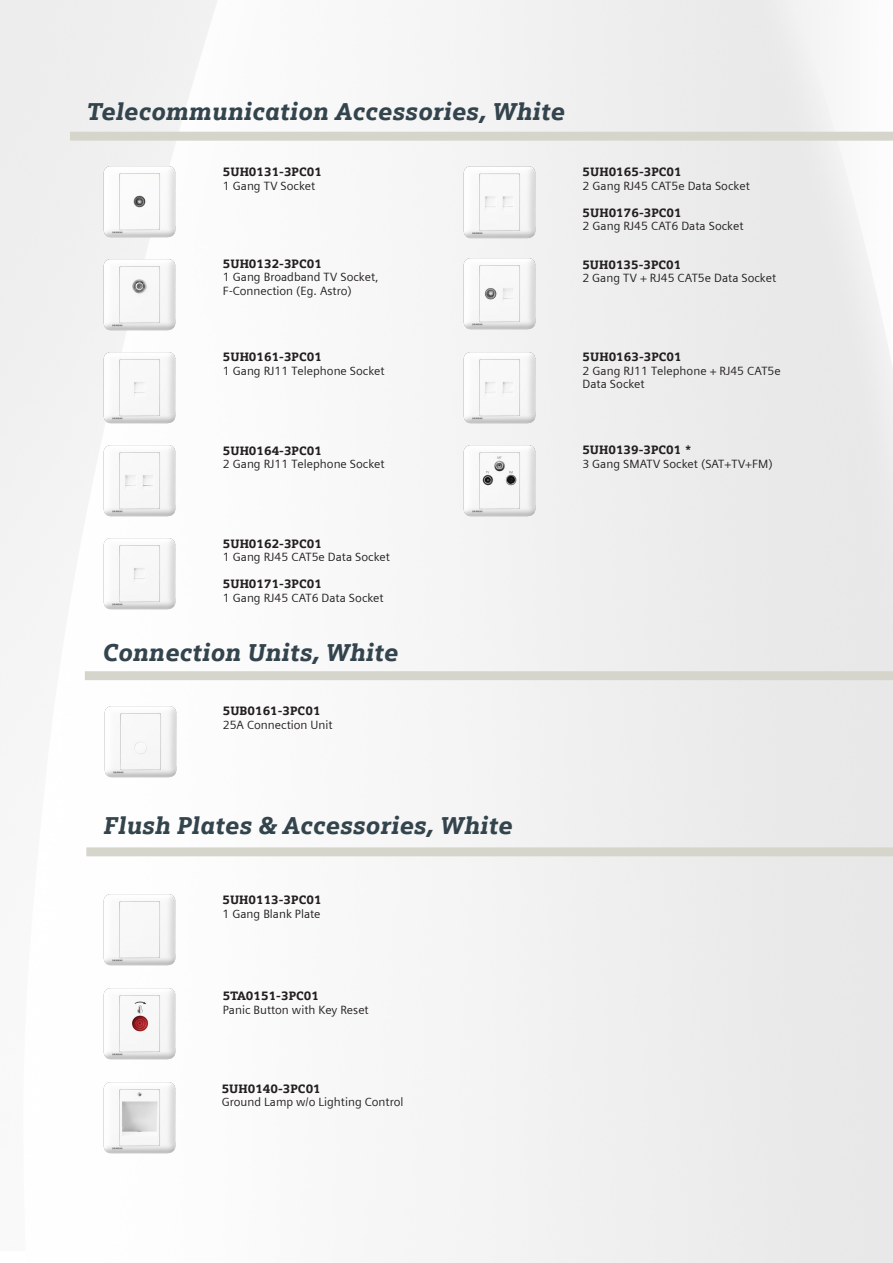
<style>
.page{position:relative;width:893px;height:1263px;background:#fff}
.page>*{position:absolute;margin:0;border:0;box-sizing:border-box;transform-origin:0 0}
.t1{font:italic 900 24px "Siemens Slab";color:#33444d}
.t2{font:12px/13.5px "Siemens Sans";color:#231f20}
.t3{font:900 12px "Siemens Slab";color:#231f20}
</style>
<div class="page">
<svg style="left:70px;top:132px;width:823px;height:9px;background:#d7d6cd"></svg>
<svg style="left:86px;top:847px;width:807px;height:9px;background:#d7d6cd"></svg>
<img style="left:97px;top:159px;width:79px;height:85px">
<img style="left:97px;top:252px;width:83px;height:85px">
<img style="left:97px;top:345px;width:85px;height:85px">
<img style="left:97px;top:438px;width:79px;height:79px">
<img style="left:103px;top:538px;width:73px;height:72px">
<img style="left:457px;top:159px;width:85px;height:85px">
<img style="left:457px;top:251px;width:85px;height:85px">
<img style="left:457px;top:345px;width:85px;height:85px">
<img style="left:103px;top:988px;width:73px;height:72px">
<img style="left:103px;top:1082px;width:73px;height:72px">
<img style="left:103px;top:894px;width:73px;height:72px">
<img style="left:457px;top:438px;width:85px;height:85px">
<div style="left:85px;top:671px;width:808px;height:9px;background:#d6d5cc"></div>
<img style="left:104px;top:706px;width:73px;height:72px">
<p class="t1" style="left:87px;top:93px;width:480px">Telecommunication Accessories, White</p>
<p class="t3" style="left:223px;top:163px;width:101px">5UH0131-3PC01</p>
<p class="t2" style="left:223px;top:179px;width:94px">1 Gang TV Socket</p>
<p class="t3" style="left:223px;top:254px;width:101px">5UH0132-3PC01</p>
<p class="t2" style="left:223px;top:270px;width:157px">1 Gang Broadband TV Socket,<br>F-Connection (Eg. Astro)</p>
<p class="t3" style="left:583px;top:162px;width:101px">5UH0165-3PC01</p>
<p class="t2" style="left:583px;top:179px;width:169px">2 Gang RJ45 CAT5e Data Socket</p>
<p class="t3" style="left:583px;top:203px;width:101px">5UH0176-3PC01</p>
<p class="t2" style="left:583px;top:219px;width:162px">2 Gang RJ45 CAT6 Data Socket</p>
<p class="t3" style="left:582px;top:255px;width:101px">5UH0135-3PC01</p>
<p class="t2" style="left:582px;top:272px;width:195px">2 Gang TV + RJ45 CAT5e Data Socket</p>
<p class="t3" style="left:223px;top:348px;width:101px">5UH0161-3PC01</p>
<p class="t2" style="left:223px;top:364px;width:163px">1 Gang RJ11 Telephone Socket</p>
<p class="t3" style="left:583px;top:347px;width:101px">5UH0163-3PC01</p>
<p class="t2" style="left:583px;top:364px;width:200px">2 Gang RJ11 Telephone + RJ45 CAT5e<br>Data Socket</p>
<p class="t3" style="left:223px;top:441px;width:101px">5UH0164-3PC01</p>
<p class="t2" style="left:223px;top:457px;width:163px">2 Gang RJ11 Telephone Socket</p>
<p class="t3" style="left:582px;top:441px;width:111px">5UH0139-3PC01 *</p>
<p class="t2" style="left:582px;top:457px;width:192px">3 Gang SMATV Socket (SAT+TV+FM)</p>
<p class="t3" style="left:223px;top:534px;width:101px">5UH0162-3PC01</p>
<p class="t2" style="left:223px;top:550px;width:169px">1 Gang RJ45 CAT5e Data Socket</p>
<p class="t3" style="left:223px;top:574px;width:101px">5UH0171-3PC01</p>
<p class="t2" style="left:223px;top:591px;width:162px">1 Gang RJ45 CAT6 Data Socket</p>
<p class="t1" style="left:103px;top:634px;width:298px">Connection Units, White</p>
<p class="t3" style="left:223px;top:702px;width:99px">5UB0161-3PC01</p>
<p class="t2" style="left:223px;top:718px;width:111px">25A Connection Unit</p>
<p class="t1" style="left:104px;top:806px;width:410px">Flush Plates &amp; Accessories, White</p>
<p class="t3" style="left:222px;top:890px;width:101px">5UH0113-3PC01</p>
<p class="t2" style="left:222px;top:907px;width:100px">1 Gang Blank Plate</p>
<p class="t3" style="left:223px;top:986px;width:98px">5TA0151-3PC01</p>
<p class="t2" style="left:223px;top:1003px;width:147px">Panic Button with Key Reset</p>
<p class="t3" style="left:222px;top:1079px;width:101px">5UH0140-3PC01</p>
<p class="t2" style="left:222px;top:1095px;width:183px">Ground Lamp w/o Lighting Control</p>
</div>
